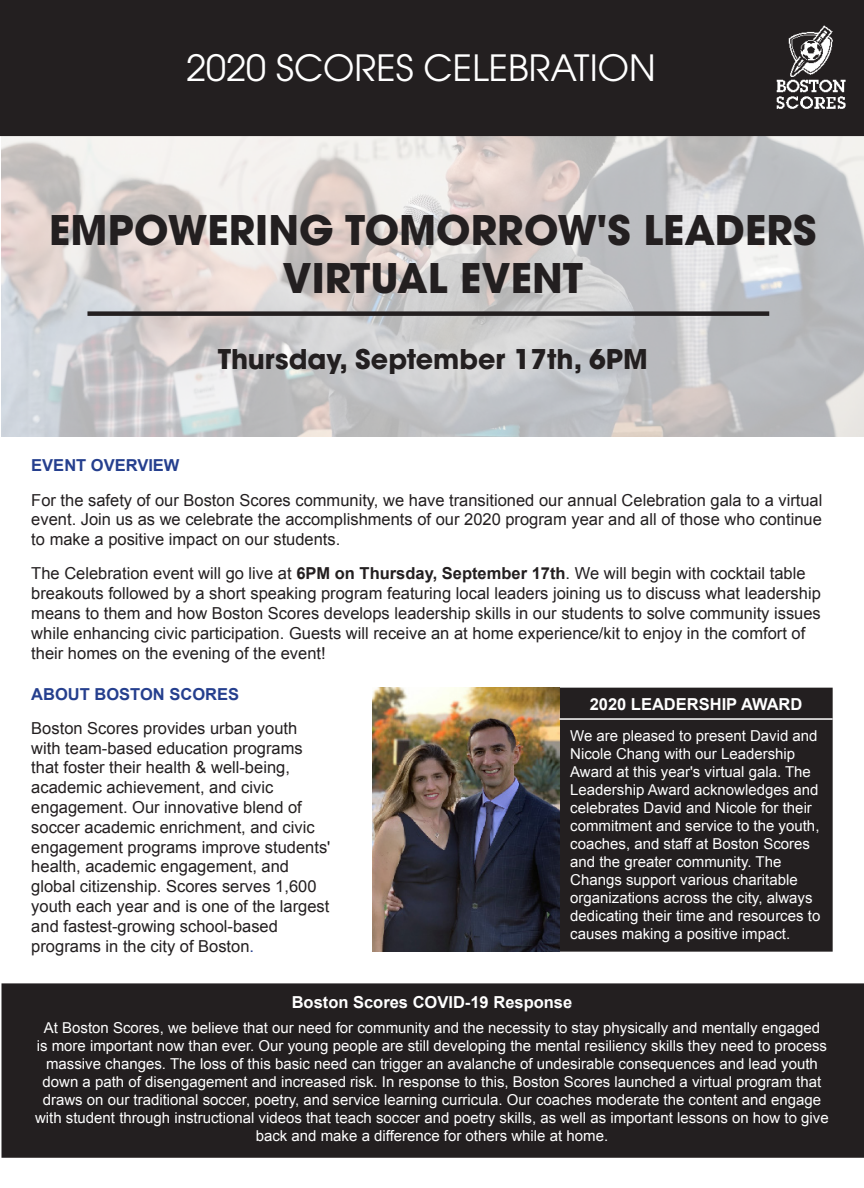
<style>
.page{position:relative;width:864px;height:1188px;background:#fff}
.page>*{position:absolute;margin:0;border:0;box-sizing:border-box;transform-origin:0 0}
.t1{font:700 40.5px "ITC Avant Garde Pro";color:#231f20}
.t2{font:36px "ITC Avant Garde Pro";color:#fff}
.t3{font:700 27px "ITC Avant Garde Pro";color:#231f20}
.t4{font:16.5px/19.8px "Arial";color:#231f20}
.t5{font:700 16.5px "Arial";color:#fff}
.t6{font:700 16.5px "Arial";color:#253f8e}
.t7{font:15px/18px "Arial";color:#fff}
.s1{font-weight:700}
.s2{color:#253f8e}
</style>
<div class="page">
<svg style="left:0;top:136px;width:864px;height:300px;background:#d1cecf"></svg>
<div style="left:1px;top:1px;width:862px;height:134px;background:#231f20"></div>
<div style="left:0;top:0;width:864px;height:136px;border:2px solid #231f20"></div>
<div style="left:87px;top:311px;width:682px;height:5px;background:#231f20"></div>
<img style="left:777px;top:25px;width:69px;height:84px">
<div style="left:560px;top:688px;width:272px;height:263px;background:#231f20"></div>
<div style="left:559px;top:688px;width:274px;height:264px;border:1px solid #231f20"></div>
<img style="left:372px;top:688px;width:187px;height:264px">
<div style="left:2px;top:984px;width:861px;height:173px;background:#231f20"></div>
<div style="left:2px;top:983px;width:862px;height:175px;border:2px solid #231f20"></div>
<hr style="left:559px;top:718px;width:274px;height:2px;background:#fff">
<p class="t2" style="left:186px;top:46px;width:471px">2020 SCORES CELEBRATION</p>
<p class="t1" style="left:49px;top:203px;width:769px">EMPOWERING TOMORROW'S LEADERS</p>
<p class="t1" style="left:282px;top:251px;width:302px">VIRTUAL EVENT</p>
<p class="t3" style="left:218px;top:341px;width:431px">Thursday, September 17th, 6PM</p>
<p class="t6" style="left:31px;top:455px;width:150px">EVENT OVERVIEW</p>
<p class="t4" style="left:31px;top:490px;width:793px;text-align:justify">For the safety of our Boston Scores community, we have transitioned our annual Celebration gala to a virtual event. Join us as we celebrate the accomplishments of our 2020 program year and all of those who continue to make a positive impact on our students.</p>
<p class="t4" style="left:31px;top:564px;width:791px">The Celebration event will go live at <span class="s1">6PM on Thursday, September 17th</span>. We will begin with cocktail table breakouts followed by a short speaking program featuring local leaders joining us to discuss what leadership means to them and how Boston Scores develops leadership skills in our students to solve community issues while enhancing civic participation. Guests will receive an at home experience/kit to enjoy in the comfort of their homes on the evening of the event!</p>
<p class="t6" style="left:31px;top:683px;width:209px">ABOUT BOSTON SCORES</p>
<p class="t4" style="left:31px;top:718px;width:301px">Boston Scores provides urban youth with team-based education programs that foster their health &amp; well-being, academic achievement, and civic engagement. Our innovative blend of soccer academic enrichment, and civic engagement programs improve students' health, academic engagement, and global citizenship. Scores serves 1,600 youth each year and is one of the largest and fastest-growing school-based programs in the city of Boston<span class="s2">.</span></p>
<p class="t7" style="left:570px;top:726px;width:252px">We are pleased to present David and Nicole Chang with our Leadership Award at this year's virtual gala. The Leadership Award acknowledges and celebrates David and Nicole for their commitment and service to the youth, coaches, and staff at Boston Scores and the greater community. The Changs support various charitable organizations across the city, always dedicating their time and resources to causes making a positive impact.</p>
<p class="t5" style="left:590px;top:693px;width:214px">2020 LEADERSHIP AWARD</p>
<p class="t5" style="left:292px;top:991px;width:282px">Boston Scores COVID-19 Response</p>
<p class="t7" style="left:35px;top:1019px;width:795px;text-align:center">At Boston Scores, we believe that our need for community and the necessity to stay physically and mentally engaged<br>is more important now than ever. Our young people are still developing the mental resiliency skills they need to process massive changes. The loss of this basic need can trigger an avalanche of undesirable consequences and lead youth down a path of disengagement and increased risk. In response to this, Boston Scores launched a virtual program that draws on our traditional soccer, poetry, and service learning curricula. Our coaches moderate the content and engage with student through instructional videos that teach soccer and poetry skills, as well as important lessons on how to give back and make a difference for others while at home.</p>
</div>
